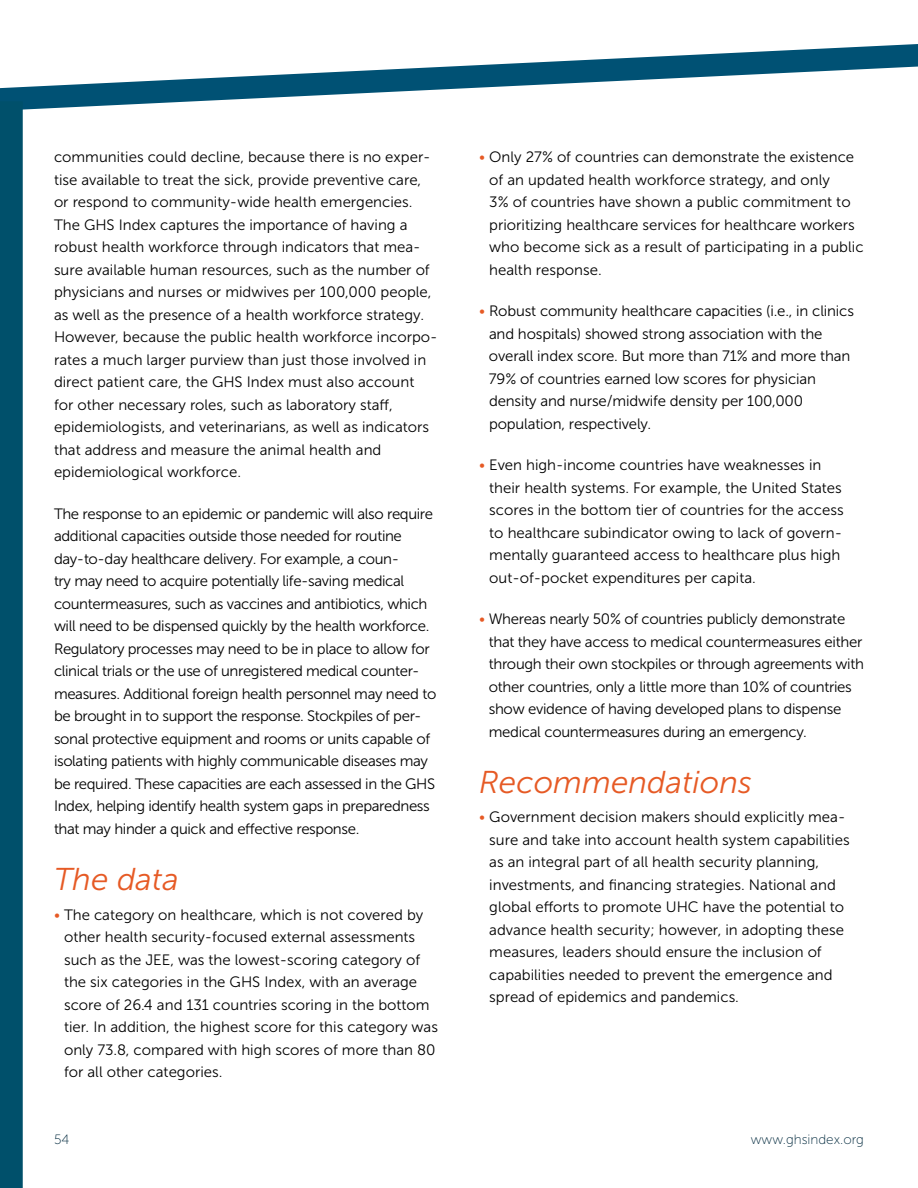
<style>
.page{position:relative;width:918px;height:1188px;background:#fff}
.page>*{position:absolute;margin:0;border:0;box-sizing:border-box;transform-origin:0 0}
.t1{font:italic 31.5px "Museo Sans 300";color:#e65a25}
.t2{font:15px/22.5px "Museo Sans 300";color:#000}
.t3{font:15px/22.5px "Museo Sans 300";letter-spacing:-.025em;color:#000}
.t4{font:15px/22.5px "Museo Sans 300";letter-spacing:-.02em;color:#000}
.t5{font:13.5px "Museo Sans 100";color:#00293d}
.s1{color:#e65a25}
</style>
<div class="page">
<svg style="left:0;top:44px;width:918px;height:154px"></svg>
<div style="left:0;top:102px;width:22px;height:1086px;background:#00506b"></div>
<p class="t2" style="left:54px;top:146px;width:385px">communities could decline, because there is no exper&shy;tise available to treat the sick, provide preventive care, or respond to community-wide health emergencies.<br>The GHS Index captures the importance of having a robust health workforce through indicators that mea&shy;sure available human resources, such as the number of physicians and nurses or midwives per 100,000 people, as well as the presence of a health workforce strategy.<br>However, because the public health workforce incorpo&shy;rates a much larger purview than just those involved in direct patient care, the GHS Index must also account<br>for other necessary roles, such as laboratory staff, epidemiologists, and veterinarians, as well as indicators that address and measure the animal health and epidemiological workforce.</p>
<p class="t3" style="left:54px;top:503px;width:384px">The response to an epidemic or pandemic will also require additional capacities outside those needed for routine day-to-day healthcare delivery. For example, a coun-<br>try may need to acquire potentially life-saving medical countermeasures, such as vaccines and antibiotics, which will need to be dispensed quickly by the health workforce.<br>Regulatory processes may need to be in place to allow for clinical trials or the use of unregistered medical counter&shy;measures. Additional foreign health personnel may need to be brought in to support the response. Stockpiles of per&shy;sonal protective equipment and rooms or units capable of isolating patients with highly communicable diseases may be required. These capacities are each assessed in the GHS Index, helping identify health system gaps in preparedness that may hinder a quick and effective response.</p>
<h1 class="t1" style="left:54px;top:862px;width:126px">The data</h1>
<p class="t2" style="left:64px;top:903px;width:376px;text-indent:-10px"><span class="s1">•</span> The category on healthcare, which is not covered by other health security-focused external assessments such as the JEE, was the lowest-scoring category of the six categories in the GHS Index, with an average score of 26.4 and 131 countries scoring in the bottom tier. In addition, the highest score for this category was only 73.8, compared with high scores of more than 80 for all other categories.</p>
<p class="t2" style="left:489px;top:146px;width:376px;text-indent:-10px"><span class="s1">•</span> Only 27% of countries can demonstrate the existence of an updated health workforce strategy, and only<br>3% of countries have shown a public commitment to prioritizing healthcare services for healthcare workers who become sick as a result of participating in a public health response.</p>
<p class="t2" style="left:489px;top:300px;width:367px;text-indent:-10px"><span class="s1">•</span> Robust community healthcare capacities (i.e., in clinics and hospitals) showed strong association with the overall index score. But more than 71% and more than 79% of countries earned low scores for physician density and nurse/midwife density per 100,000 population, respectively.</p>
<p class="t2" style="left:489px;top:454px;width:356px;text-indent:-10px"><span class="s1">•</span> Even high-income countries have weaknesses in their health systems. For example, the United States scores in the bottom tier of countries for the access to healthcare subindicator owing to lack of govern&shy;mentally guaranteed access to healthcare plus high out-of-pocket expenditures per capita.</p>
<p class="t4" style="left:489px;top:608px;width:377px;text-indent:-9px"><span class="s1">•</span> Whereas nearly 50% of countries publicly demonstrate that they have access to medical countermeasures either through their own stockpiles or through agreements with other countries, only a little more than 10% of countries show evidence of having developed plans to dispense medical countermeasures during an emergency.</p>
<h1 class="t1" style="left:479px;top:765px;width:274px">Recommendations</h1>
<p class="t2" style="left:489px;top:806px;width:362px;text-indent:-10px"><span class="s1">•</span> Government decision makers should explicitly mea&shy;sure and take into account health system capabilities as an integral part of all health security planning, investments, and financing strategies. National and global efforts to promote UHC have the potential to advance health security; however, in adopting these measures, leaders should ensure the inclusion of capabilities needed to prevent the emergence and spread of epidemics and pandemics.</p>
<p class="t5" style="left:54px;top:1132px;width:17px">54</p>
<p class="t5" style="left:751px;top:1132px;width:115px">www.ghsindex.org</p>
</div>
